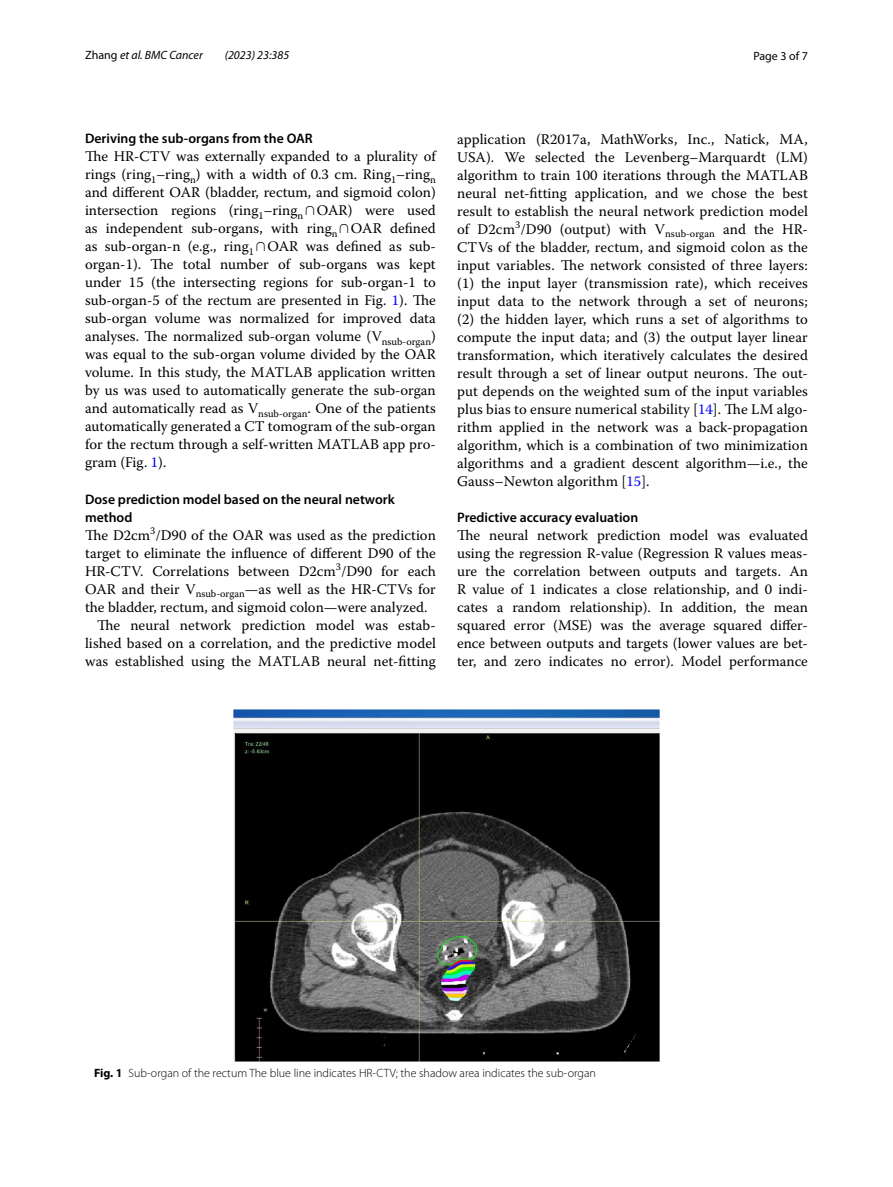
<style>
.page{position:relative;width:893px;height:1187px;background:#fff}
.page>*{position:absolute;margin:0;border:0;box-sizing:border-box;transform-origin:0 0}
.t1{font:14.7px/18px "Warnock Pro";color:#000;text-align:justify}
.t2{font:600 13.8px/18px "Myriad Pro";color:#000}
.t3{font:300 12px "Myriad Pro";color:#000}
.t4{font:italic 12px "Myriad Pro";color:#000}
.t5{font:12px "Myriad Pro";color:#000}
.s1{font-style:normal}
.s2{font-family:"MTSY"}
.s3{color:#00f}
.s4{font-weight:700}
</style>
<div class="page">
<img style="left:234px;top:709px;width:425px;height:352px">
<p class="t4" style="left:85px;top:48px;width:119px"><span class="s1">Zhang</span> et al. BMC Cancer</p>
<p class="t4" style="left:225px;top:48px;width:66px">(2023) 23:385</p>
<p class="t5" style="left:753px;top:48px;width:56px">Page 3 of 7</p>
<p class="t2" style="left:85px;top:129px;width:229px">Deriving the sub‑organs from the OAR</p>
<p class="t1" style="left:85px;top:147px;width:352px">The HR-CTV was externally expanded to a plurality of rings (ring<sub>1</sub>–ring<sub>n</sub>) with a width of 0.3 cm. Ring<sub>1</sub>–ring<sub>n </sub>and different OAR (bladder, rectum, and sigmoid colon) intersection regions (ring<sub>1</sub>–ring<sub>n</sub> <span class="s2">∩</span>OAR) were used as independent sub-organs, with ring<sub>n</sub> <span class="s2">∩</span>OAR defined as sub-organ-n (e.g., ring<sub>1</sub> <span class="s2">∩</span>OAR was defined as sub&shy;organ-1). The total number of sub-organs was kept under 15 (the intersecting regions for sub-organ-1 to sub-organ-5 of the rectum are presented in Fig. <span class="s3">1</span>). The sub-organ volume was normalized for improved data analyses. The normalized sub-organ volume (V<sub>nsub-organ</sub>) was equal to the sub-organ volume divided by the OAR volume. In this study, the MATLAB application written by us was used to automatically generate the sub-organ and automatically read as V<sub>nsub-organ</sub>. One of the patients automatically generated a CT tomogram of the sub-organ for the rectum through a self-written MATLAB app pro&shy;gram (Fig. <span class="s3">1</span>).</p>
<p class="t2" style="left:85px;top:489px;width:311px">Dose prediction model based on the neural network method</p>
<p class="t1" style="left:85px;top:525px;width:352px">The D2cm<sup>3</sup>/D90 of the OAR was used as the prediction</p>
<p class="t1" style="left:85px;top:543px;width:352px">target to eliminate the influence of different D90 of the</p>
<p class="t1" style="left:85px;top:561px;width:352px">HR-CTV. Correlations between D2cm<sup>3</sup>/D90 for each</p>
<p class="t1" style="left:85px;top:579px;width:352px">OAR and their V<sub>nsub-organ</sub>—as well as the HR-CTVs for</p>
<p class="t1" style="left:85px;top:597px;width:344px">the bladder, rectum, and sigmoid colon—were analyzed.</p>
<p class="t1" style="left:97px;top:615px;width:340px">The neural network prediction model was estab-</p>
<p class="t1" style="left:85px;top:633px;width:352px">lished based on a correlation, and the predictive model</p>
<p class="t1" style="left:85px;top:651px;width:352px">was established using the MATLAB neural net-fitting</p>
<p class="t1" style="left:457px;top:130px;width:352px">application (R2017a, MathWorks, Inc., Natick, MA, USA). We selected the Levenberg–Marquardt (LM) algorithm to train 100 iterations through the MATLAB neural net-fitting application, and we chose the best result to establish the neural network prediction model of D2cm<sup>3</sup>/D90 (output) with V<sub>nsub-organ</sub> and the HR-CTVs of the bladder, rectum, and sigmoid colon as the input variables. The network consisted of three layers: (1) the input layer (transmission rate), which receives input data to the network through a set of neurons; (2) the hidden layer, which runs a set of algorithms to compute the input data; and (3) the output layer linear transformation, which iteratively calculates the desired result through a set of linear output neurons. The out&shy;put depends on the weighted sum of the input variables plus bias to ensure numerical stability [<span class="s3">14</span>]. The LM algo&shy;rithm applied in the network was a back-propagation algorithm, which is a combination of two minimization algorithms and a gradient descent algorithm—i.e., the Gauss–Newton algorithm [<span class="s3">15</span>].</p>
<p class="t2" style="left:457px;top:508px;width:183px">Predictive accuracy evaluation</p>
<p class="t1" style="left:457px;top:526px;width:352px">The neural network prediction model was evaluated using the regression R-value (Regression R values meas&shy;ure the correlation between outputs and targets. An R value of 1 indicates a close relationship, and 0 indi&shy;cates a random relationship). In addition, the mean squared error (MSE) was the average squared differ&shy;ence between outputs and targets (lower values are bet&shy;ter, and zero indicates no error). Model performance</p>
<p class="t3" style="left:94px;top:1066px;width:503px"><span class="s4">Fig. 1</span> Sub-organ of the rectum The blue line indicates HR-CTV; the shadow area indicates the sub-organ</p>
</div>
